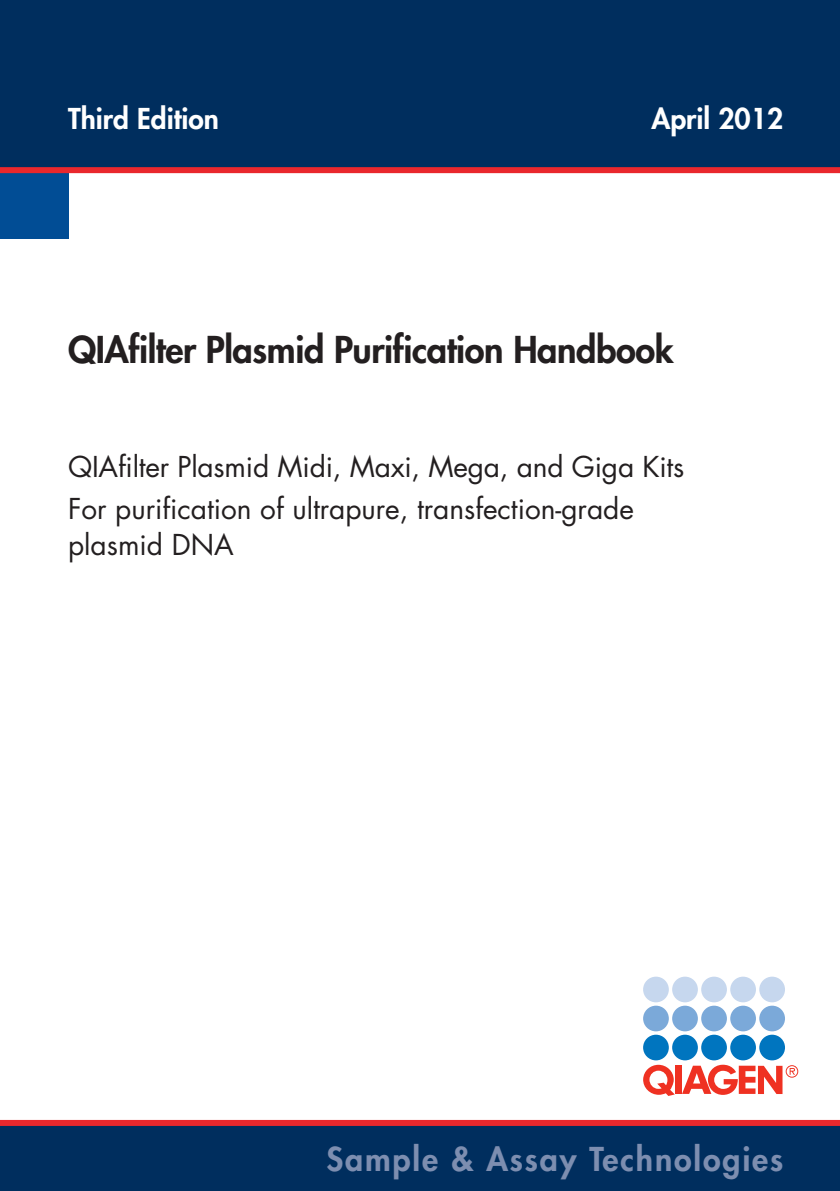
<style>
.page{position:relative;width:840px;height:1191px;background:#fff}
.page>*{position:absolute;margin:0;border:0;box-sizing:border-box;transform-origin:0 0}
.t1{font:800 36px "Futura";letter-spacing:-.01em;color:#231f20}
.t2{font:800 32px "Futura";letter-spacing:.06em;color:#7d8eb0}
.t3{font:28px/42px "Futura";color:#231f20}
.t4{font:800 28px "Futura";color:#fff}
</style>
<div class="page">
<div style="left:0;top:0;width:839px;height:170px;background:#002e5e"></div>
<div style="left:0;top:170px;width:68px;height:68px;background:#014d95"></div>
<div style="left:0;top:167px;width:839px;height:6px;background:#e9282d"></div>
<div style="left:0;top:1123px;width:839px;height:68px;background:#002e5e"></div>
<div style="left:0;top:1120px;width:839px;height:6px;background:#e9282d"></div>
<div style="left:642px;top:1034px;width:26px;height:26px;background:#0075bf;border-radius:50%"></div>
<div style="left:671px;top:1034px;width:26px;height:26px;background:#0075bf;border-radius:50%"></div>
<div style="left:700px;top:1034px;width:26px;height:26px;background:#0075bf;border-radius:50%"></div>
<div style="left:729px;top:1034px;width:26px;height:26px;background:#0075bf;border-radius:50%"></div>
<div style="left:758px;top:1034px;width:26px;height:26px;background:#0075bf;border-radius:50%"></div>
<div style="left:642px;top:1005px;width:26px;height:26px;background:#7ba9d9;border-radius:50%"></div>
<div style="left:671px;top:1005px;width:26px;height:26px;background:#7ba9d9;border-radius:50%"></div>
<div style="left:700px;top:1005px;width:26px;height:26px;background:#7ba9d9;border-radius:50%"></div>
<div style="left:729px;top:1005px;width:26px;height:26px;background:#7ba9d9;border-radius:50%"></div>
<div style="left:758px;top:1005px;width:26px;height:26px;background:#7ba9d9;border-radius:50%"></div>
<div style="left:642px;top:976px;width:26px;height:26px;background:#c6d7ee;border-radius:50%"></div>
<div style="left:671px;top:976px;width:26px;height:26px;background:#c6d7ee;border-radius:50%"></div>
<div style="left:700px;top:976px;width:26px;height:26px;background:#c6d7ee;border-radius:50%"></div>
<div style="left:729px;top:976px;width:26px;height:26px;background:#c6d7ee;border-radius:50%"></div>
<div style="left:758px;top:976px;width:26px;height:26px;background:#c6d7ee;border-radius:50%"></div>
<svg style="left:643px;top:1064px;width:31px;height:32px"></svg>
<div style="left:675px;top:1065px;width:6px;height:29px;background:#ef3122"></div>
<svg style="left:681px;top:1064px;width:116px;height:30px"></svg>
<p class="t4" style="left:68px;top:105px;width:152px">Third Edition</p>
<p class="t4" style="left:651px;top:105px;width:133px">April 2012</p>
<p class="t1" style="left:68px;top:332px;width:606px">QIAfilter Plasmid Purification Handbook</p>
<p class="t3" style="left:68px;top:448px;width:617px">QIAfilter Plasmid Midi, Maxi, Mega, and Giga Kits<br>For purification of ultrapure, transfection-grade</p>
<p class="t3" style="left:68px;top:526px;width:167px">plasmid DNA</p>
<p class="t2" style="left:326px;top:1143px;width:458px">Sample &amp; Assay Technologies</p>
</div>
